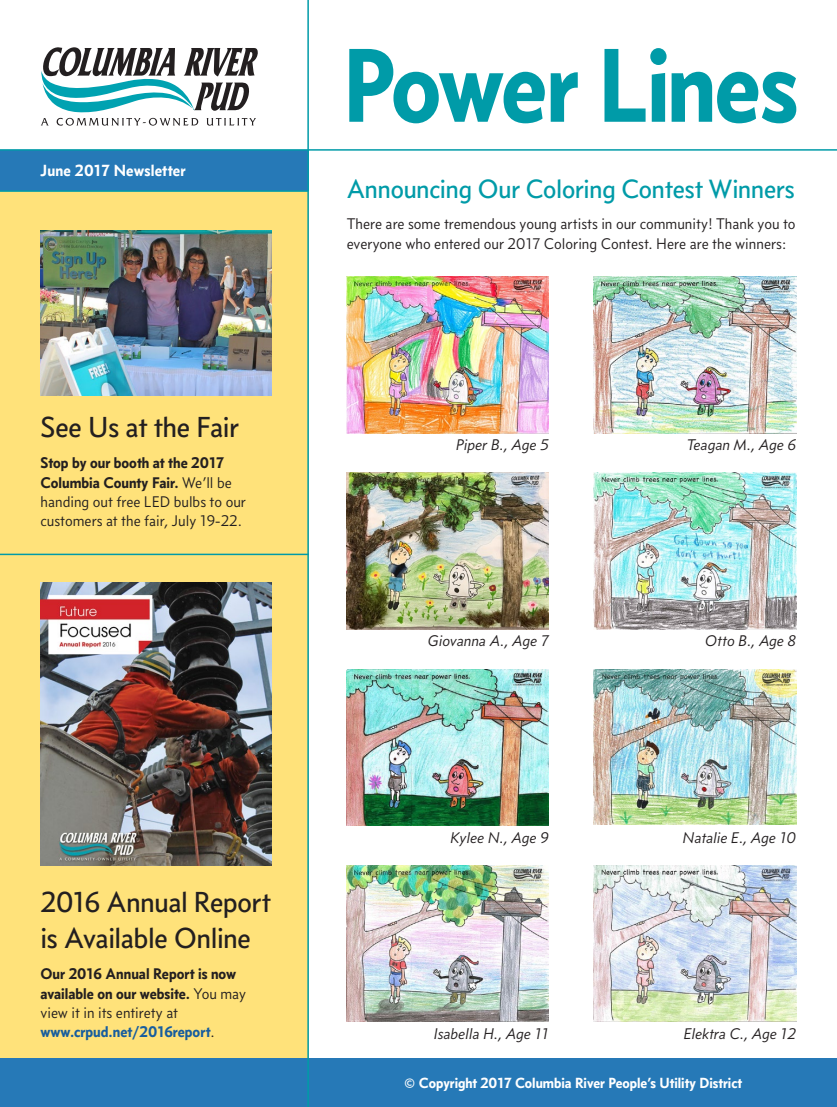
<style>
.page{position:relative;width:837px;height:1107px;background:#fff}
.page>*{position:absolute;margin:0;border:0;box-sizing:border-box;transform-origin:0 0}
.t1{font:107.1px "Concourse T6";letter-spacing:-.025em;color:#009ba8;scale:.96 1}
.Main_Heading{font:29.55px/36px "Concourse T4";letter-spacing:-.01em;color:#231f20}
.Main_Heading-2{font:27px "Concourse T4";letter-spacing:-.005em;color:#009ba8}
.t2{font:16.5px "Concourse T6";letter-spacing:.01em;color:#fff}
.Body_Text{font:15.75px/20.2px "Concourse T3";color:#231f20}
.t3{font:italic 15.75px "Concourse T3";color:#231f20}
.Body_Text_Intro_Para{font:15.75px/19.4px "Concourse T3";color:#231f20}
.Body_Text_Intro_Para-2{font:15.75px/19.4px "Concourse T6";color:#231f20}
.t4{font:15px "Concourse T6";color:#fff}
.s1{font-family:"Concourse T6"}
.s2{font-family:"Concourse T3"}
.s3{font-family:"Concourse T3";font-weight:700;color:#175d9e}
</style>
<div class="page">
<div style="left:0;top:191px;width:309px;height:869px;background:#ffe27a"></div>
<div style="left:0;top:151px;width:309px;height:40px;background:#2679b7"></div>
<svg style="left:41px;top:47px;width:217px;height:79px"></svg>
<div style="left:0;top:1059px;width:837px;height:48px;background:#2679b7"></div>
<hr style="left:0;top:190px;width:308px;height:2px;background:#009ba8">
<hr style="left:307px;top:0;width:2px;height:1107px;background:#009ba8">
<hr style="left:0;top:149px;width:837px;height:2px;background:#009ba8">
<img style="left:40px;top:583px;width:231px;height:282px">
<img style="left:347px;top:277px;width:202px;height:156px">
<img style="left:594px;top:277px;width:202px;height:156px">
<img style="left:347px;top:473px;width:202px;height:156px">
<img style="left:594px;top:473px;width:202px;height:156px">
<img style="left:594px;top:669px;width:202px;height:156px">
<img style="left:347px;top:669px;width:202px;height:156px">
<img style="left:347px;top:865px;width:202px;height:156px">
<img style="left:594px;top:865px;width:202px;height:156px">
<hr style="left:0;top:554px;width:309px;height:1px;background:#009ba8">
<img style="left:40px;top:230px;width:231px;height:166px">
<p class="t2" style="left:40px;top:161px;width:147px">June 2017 Newsletter</p>
<p class="Main_Heading" style="left:40px;top:409px;width:200px">See Us at the Fair</p>
<p class="Body_Text_Intro_Para" style="left:40px;top:453px;width:207px"><span class="s1">Stop by our booth at the 2017<br>Columbia County Fair.</span> We’ll be handing out free LED bulbs to our customers at the fair, July 19-22.</p>
<p class="Main_Heading" style="left:40px;top:884px;width:232px">2016 Annual Report is Available Online</p>
<p class="Body_Text_Intro_Para-2" style="left:40px;top:964px;width:207px">Our 2016 Annual Report is now available on our website. <span class="s2">You may view it in its entirety at </span><span class="s3">www.crpud.net/2016report</span><span class="s2">.</span></p>
<p class="t1" style="left:343px;top:20px;width:476px">Power Lines</p>
<p class="Main_Heading-2" style="left:347px;top:174px;width:450px">Announcing Our Coloring Contest Winners</p>
<p class="Body_Text" style="left:347px;top:214px;width:451px">There are some tremendous young artists in our community! Thank you to everyone who entered our 2017 Coloring Contest. Here are the winners:</p>
<p class="t3" style="left:456px;top:436px;width:94px">Piper B., Age 5</p>
<p class="t3" style="left:687px;top:436px;width:111px">Teagan M., Age 6</p>
<p class="t3" style="left:428px;top:632px;width:122px">Giovanna A., Age 7</p>
<p class="t3" style="left:705px;top:632px;width:92px">Otto B., Age 8</p>
<p class="t3" style="left:451px;top:828px;width:100px">Kylee N., Age 9</p>
<p class="t3" style="left:683px;top:828px;width:115px">Natalie E., Age 10</p>
<p class="t3" style="left:434px;top:1024px;width:117px">Isabella H., Age 11</p>
<p class="t3" style="left:684px;top:1024px;width:114px">Elektra C., Age 12</p>
<p class="t4" style="left:404px;top:1074px;width:340px">© Copyright 2017 Columbia River People’s Utility District</p>
</div>
